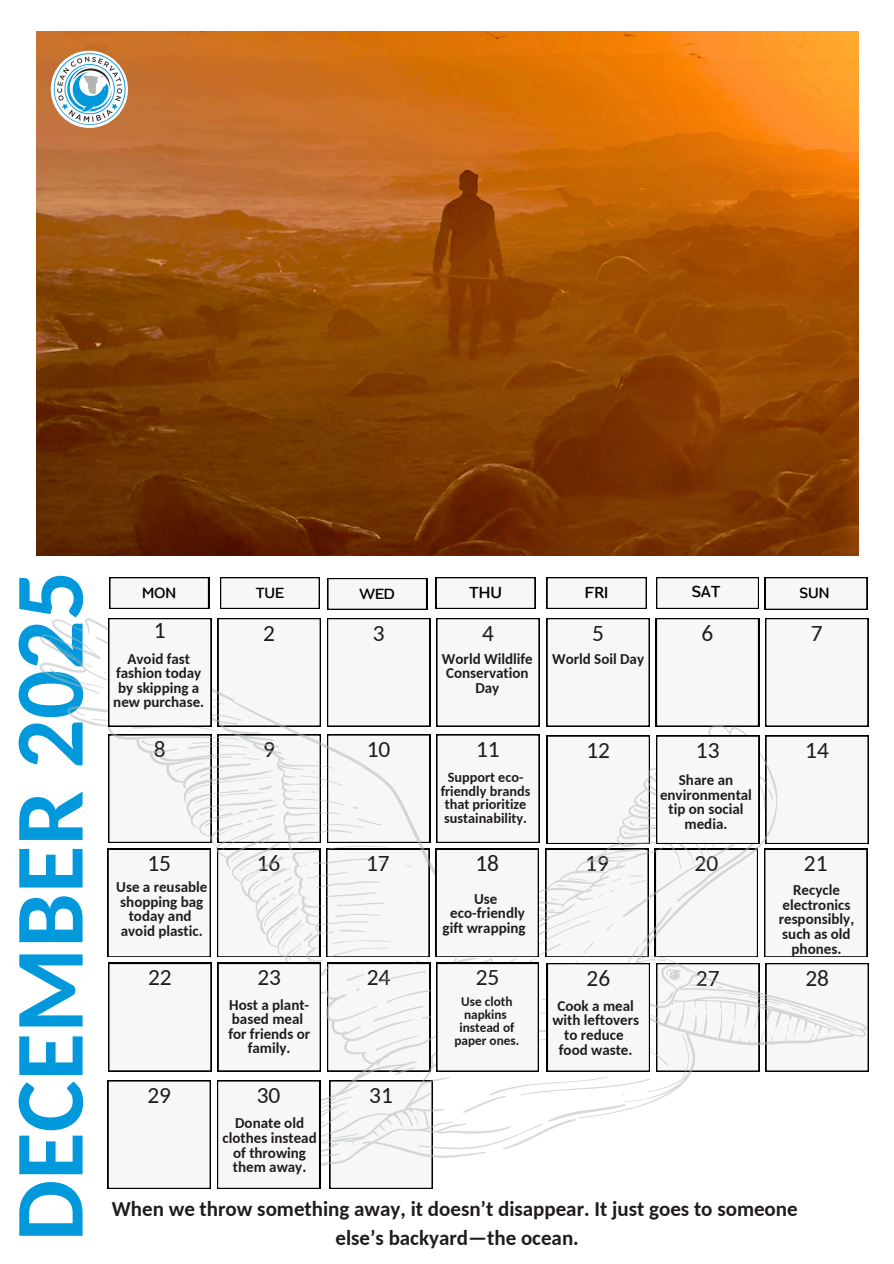
<style>
.page{position:relative;width:894px;height:1264px;background:#fff}
.page>*{position:absolute;margin:0;border:0;box-sizing:border-box;transform-origin:0 0}
.t1{font:700 97.5px "Carlito";color:#0199dc}
.t2{font:23.4px "Carlito";color:#201c1b}
.t3{font:700 21px/29.2px "Carlito";color:#201c1b;text-align:center}
.t4{font:500 17.4px "Opun";color:#000}
.t5{font:500 16.05px "Opun";color:#000}
.t6{font:700 15px/14.7px "Carlito";color:#201c1b;text-align:center}
.t7{font:700 14.25px/13.5px "Carlito";color:#201c1b;text-align:center}
.t8{font:700 13.2px/12.9px "Carlito";color:#201c1b}
</style>
<div class="page">
<svg style="left:764px;top:577px;width:103px;height:33px"></svg>
<div style="left:656px;top:577px;width:102px;height:32px;background:#000"></div>
<svg style="left:657px;top:578px;width:101px;height:30px"></svg>
<div style="left:220px;top:577px;width:99px;height:32px;background:#000"></div>
<svg style="left:221px;top:578px;width:98px;height:30px"></svg>
<div style="left:327px;top:578px;width:100px;height:32px;background:#000"></div>
<svg style="left:328px;top:579px;width:98px;height:30px"></svg>
<div style="left:109px;top:577px;width:100px;height:32px;background:#000"></div>
<svg style="left:110px;top:578px;width:98px;height:30px"></svg>
<div style="left:435px;top:577px;width:100px;height:32px;background:#000"></div>
<svg style="left:436px;top:578px;width:99px;height:30px"></svg>
<div style="left:546px;top:577px;width:100px;height:32px;background:#000"></div>
<svg style="left:547px;top:578px;width:99px;height:30px"></svg>
<svg style="left:108px;top:1171px;width:103px;height:17px"></svg>
<svg style="left:329px;top:1171px;width:103px;height:17px"></svg>
<svg style="left:40px;top:618px;width:826px;height:553px"></svg>
<svg style="left:436px;top:618px;width:103px;height:108px"></svg>
<svg style="left:546px;top:618px;width:103px;height:108px"></svg>
<svg style="left:108px;top:848px;width:103px;height:108px"></svg>
<svg style="left:436px;top:963px;width:102px;height:108px"></svg>
<svg style="left:217px;top:1080px;width:103px;height:108px"></svg>
<svg style="left:436px;top:734px;width:103px;height:108px"></svg>
<svg style="left:108px;top:618px;width:103px;height:108px"></svg>
<svg style="left:546px;top:963px;width:103px;height:108px"></svg>
<svg style="left:218px;top:963px;width:102px;height:108px"></svg>
<svg style="left:545px;top:735px;width:323px;height:221px"></svg>
<svg style="left:435px;top:848px;width:103px;height:108px"></svg>
<img style="left:37px;top:32px;width:821px;height:523px">
<img style="left:51px;top:51px;width:77px;height:77px;border-radius:50%">
<p class="t1" style="left:9px;top:1241px;width:672px;rotate:-90deg">DECEMBER 2025</p>
<p class="t5" style="left:255px;top:583px;width:30px">TUE</p>
<p class="t4" style="left:691px;top:581px;width:30px">SAT</p>
<p class="t5" style="left:799px;top:583px;width:32px">SUN</p>
<h1 class="t5" style="left:142px;top:583px;width:36px">MON</h1>
<p class="t5" style="left:359px;top:584px;width:37px">WED</p>
<h3 class="t4" style="left:469px;top:582px;width:34px">THU</h3>
<h3 class="t4" style="left:584px;top:582px;width:25px">FRI</h3>
<p class="t2" style="left:154px;top:620px;width:13px">1</p>
<h4 class="t6" style="left:113px;top:652px;width:92px">Avoid fast fashion today by skipping a new purchase.</h4>
<h3 class="t2" style="left:263px;top:623px;width:13px">2</h3>
<h3 class="t2" style="left:701px;top:623px;width:13px">6</h3>
<p class="t2" style="left:372px;top:623px;width:13px">3</p>
<h3 class="t2" style="left:810px;top:623px;width:13px">7</h3>
<p class="t2" style="left:482px;top:623px;width:13px">4</p>
<p class="t6" style="left:442px;top:652px;width:92px">World Wildlife<br>Conservation<br>Day</p>
<p class="t2" style="left:592px;top:623px;width:13px">5</p>
<h4 class="t6" style="left:552px;top:652px;width:93px">World Soil Day</h4>
<h3 class="t2" style="left:154px;top:739px;width:13px">8</h3>
<h3 class="t2" style="left:263px;top:739px;width:13px">9</h3>
<p class="t2" style="left:366px;top:739px;width:25px">10</p>
<h4 class="t2" style="left:586px;top:740px;width:25px">12</h4>
<p class="t2" style="left:476px;top:739px;width:25px">11</p>
<p class="t7" style="left:440px;top:771px;width:91px">Support eco&shy;friendly brands that prioritize sustainability.</p>
<p class="t2" style="left:695px;top:740px;width:25px">13</p>
<p class="t6" style="left:659px;top:774px;width:93px">Share an environmental tip on social media.</p>
<p class="t2" style="left:805px;top:740px;width:25px">14</p>
<p class="t2" style="left:147px;top:853px;width:25px">15</p>
<h4 class="t6" style="left:116px;top:881px;width:93px">Use a reusable shopping bag today and avoid plastic.</h4>
<p class="t2" style="left:257px;top:853px;width:25px">16</p>
<h4 class="t2" style="left:475px;top:853px;width:25px">18</h4>
<p class="t6" style="left:442px;top:892px;width:84px">Use eco-friendly gift wrapping</p>
<h4 class="t2" style="left:366px;top:853px;width:25px">17</h4>
<p class="t2" style="left:585px;top:853px;width:25px">19</p>
<p class="t2" style="left:694px;top:853px;width:25px">20</p>
<p class="t2" style="left:803px;top:853px;width:25px">21</p>
<p class="t6" style="left:778px;top:884px;width:77px">Recycle electronics responsibly, such as old phones.</p>
<p class="t2" style="left:148px;top:967px;width:25px">22</p>
<p class="t2" style="left:257px;top:967px;width:25px">23</p>
<h4 class="t6" style="left:228px;top:998px;width:83px">Host a plant&shy;based meal for friends or family.</h4>
<p class="t2" style="left:366px;top:967px;width:25px">24</p>
<p class="t2" style="left:475px;top:967px;width:25px">25</p>
<p class="t8" style="left:461px;top:996px;width:53px">Use cloth napkins</p>
<p class="t8" style="left:454px;top:1022px;width:66px;text-align:center">instead of paper ones.</p>
<p class="t2" style="left:586px;top:968px;width:25px">26</p>
<h4 class="t6" style="left:552px;top:999px;width:88px">Cook a meal with leftovers to reduce food waste.</h4>
<h4 class="t2" style="left:695px;top:968px;width:25px">27</h4>
<p class="t2" style="left:805px;top:968px;width:25px">28</p>
<p class="t2" style="left:147px;top:1085px;width:25px">29</p>
<h4 class="t2" style="left:257px;top:1085px;width:25px">30</h4>
<p class="t6" style="left:222px;top:1117px;width:96px">Donate old clothes instead of throwing them away.</p>
<p class="t2" style="left:369px;top:1085px;width:25px">31</p>
<h4 class="t3" style="left:112px;top:1196px;width:687px">When we throw something away, it doesn’t disappear. It just goes to someone else’s backyard—the ocean.</h4>
</div>
